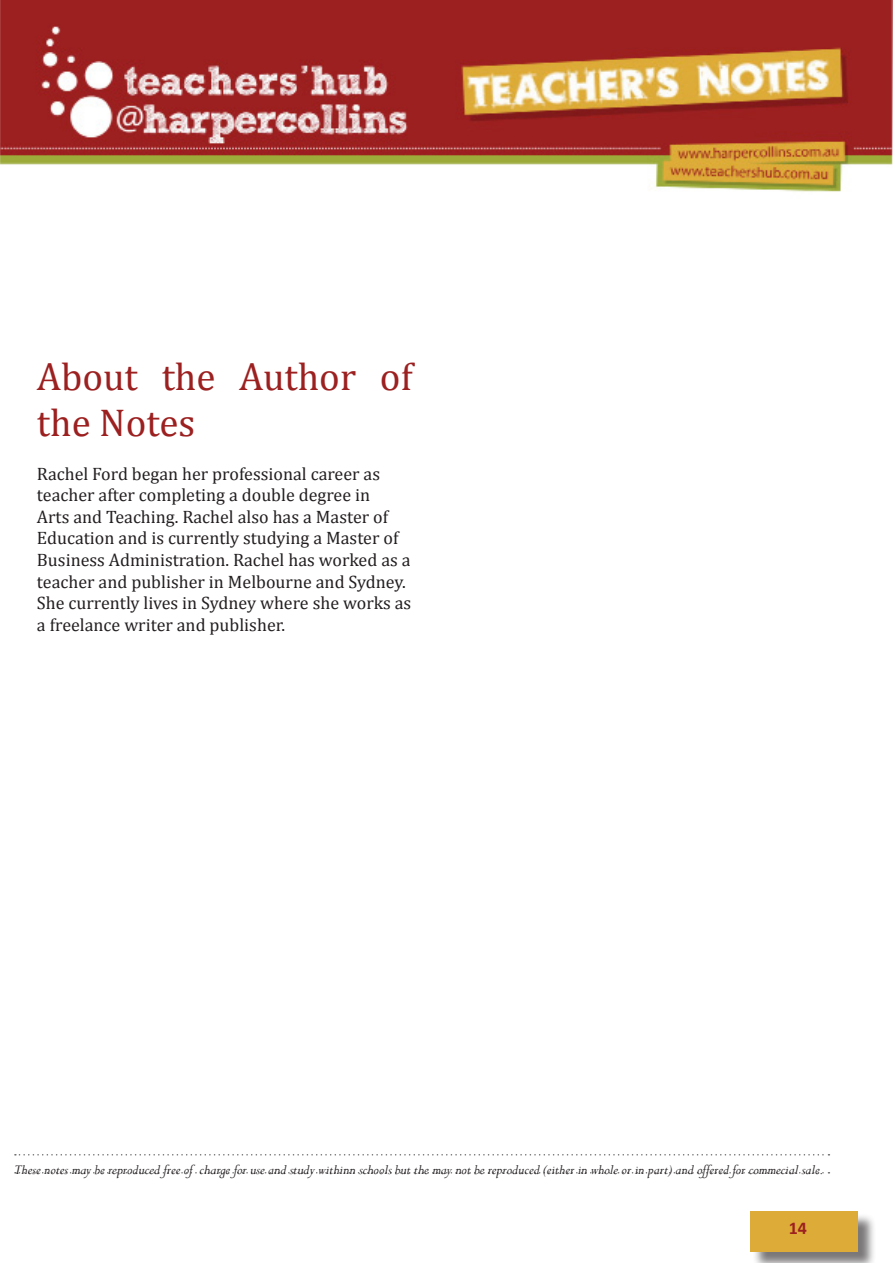
<style>
.page{position:relative;width:893px;height:1263px;background:#fff}
.page>*{position:absolute;margin:0;border:0;box-sizing:border-box;transform-origin:0 0}
.t1{font:39px/46.8px "Cambria";color:#9c2020}
.t2{font:18px/21.6px "Cambria";color:#231f20}
.t3{font:700 18px "Calibri";color:#9c2020}
.t4{font:italic 15px "Perpetua";color:#231f20}
</style>
<div class="page">
<img style="left:0;top:0;width:893px;height:192px">
<div style="left:752px;top:1213px;width:124px;height:50px;background:#231f20;opacity:.6"></div>
<div style="left:750px;top:1211px;width:107px;height:40px;background:#ddab38"></div>
<svg style="left:15px;top:1154px;width:814px;height:1px"></svg>
<svg style="left:15px;top:1172px;width:814px;height:1px"></svg>
<p class="t1" style="left:37px;top:353px;width:377px">About the Author of the Notes</p>
<p class="t2" style="left:37px;top:463px;width:376px">Rachel Ford began her professional career as teacher after completing a double degree in<br>Arts and Teaching. Rachel also has a Master of Education and is currently studying a Master of Business Administration. Rachel has worked as a teacher and publisher in Melbourne and Sydney.<br>She currently lives in Sydney where she works as a freelance writer and publisher.</p>
<p class="t4" style="left:14px;top:1160px;width:811px">These notes may be reproduced free of charge for use and study withinn schools but the may not be reproduced (either in whole or in part) and offered for commecial sale.</p>
<p class="t3" style="left:789px;top:1217px;width:20px">14</p>
</div>
